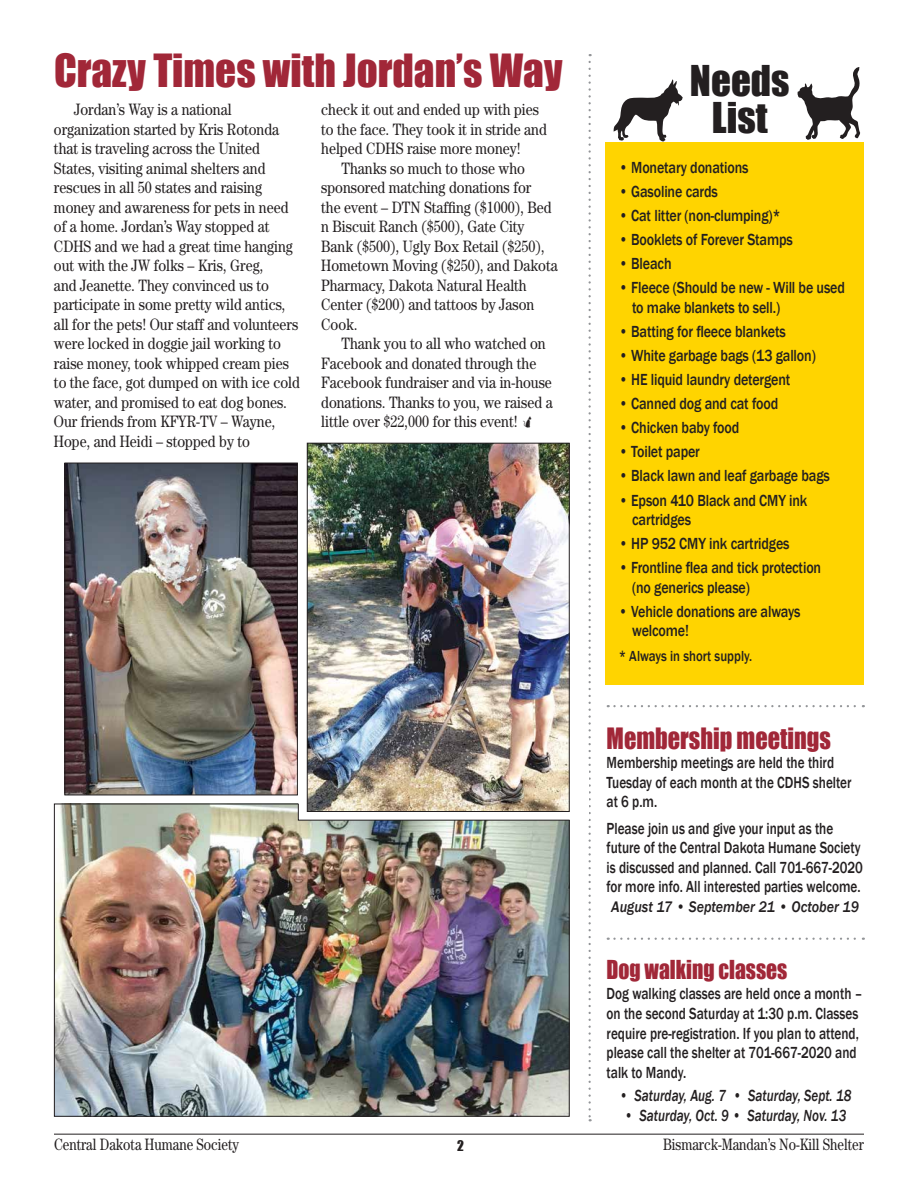
<style>
.page{position:relative;width:918px;height:1188px;background:#fff}
.page>*{position:absolute;margin:0;border:0;box-sizing:border-box;transform-origin:0 0}
.t1{font:42px "Impact";color:#a12738}
.t2{font:39px/37.5px "Impact";color:#231f20;text-align:center}
.t3{font:27px "Impact";color:#a12738;scale:.9 1}
.t4{font:24px "Impact";color:#a12738;scale:.9 1}
.t5{font:16.5px/19.5px "Century Std";color:#231f20;scale:.85 1}
.t6{font:500 16.5px/19.5px "Franklin Gothic";letter-spacing:-.01em;color:#231f20;scale:.85 1}
.t7{font:500 16.5px/19.5px "Franklin Gothic";letter-spacing:-.01em;color:#231f20;scale:.8 1}
.t8{font:italic 500 16.5px "Franklin Gothic";color:#231f20;scale:.8 1}
.t9{font:16.5px "Century Std";color:#231f20;scale:.8 1}
.t10{font:italic 500 15.75px "Franklin Gothic";color:#231f20;scale:.9 1}
.t11{font:500 15px "Franklin Gothic";color:#231f20;scale:.85 1}
.t12{font:13.5px "Impact";color:#231f20}
</style>
<div class="page">
<div style="left:605px;top:142px;width:259px;height:543px;background:#ffd400"></div>
<svg style="left:614px;top:79px;width:69px;height:62px"></svg>
<svg style="left:797px;top:67px;width:63px;height:73px"></svg>
<svg style="left:589px;top:62px;width:2px;height:1059px"></svg>
<svg style="left:608px;top:705px;width:256px;height:2px"></svg>
<svg style="left:608px;top:938px;width:256px;height:2px"></svg>
<img style="left:56px;top:806px;width:512px;height:309px">
<img style="left:309px;top:445px;width:259px;height:358px">
<div style="left:307px;top:443px;width:263px;height:369px;border:1px solid #231f20"></div>
<svg style="left:298px;top:803px;width:272px;height:18px"></svg>
<img style="left:66px;top:465px;width:230px;height:328px">
<div style="left:64px;top:463px;width:234px;height:332px;border:1px solid #231f20"></div>
<hr style="left:54px;top:1134px;width:810px;height:1px;background:#231f20">
<h1 class="t1" style="left:54px;top:38px;width:510px">Crazy Times with Jordan’s Way</h1>
<p class="t5" style="left:321px;top:100px;width:267px">check it out and ended up with pies to the face. They took it in stride and helped CDHS raise more money!</p>
<p class="t5" style="left:321px;top:158px;width:280px;text-indent:20px">Thanks so much to those who sponsored matching donations for<br>the event – DTN Staffing ($1000), Bed n Biscuit Ranch ($500), Gate City<br>Bank ($500), Ugly Box Retail ($250),<br>Hometown Moving ($250), and Dakota<br>Pharmacy, Dakota Natural Health<br>Center ($200) and tattoos by Jason<br>Cook.</p>
<p class="t5" style="left:321px;top:334px;width:274px;text-indent:20px">Thank you to all who watched on Facebook and donated through the Facebook fundraiser and via in-house donations. Thanks to you, we raised a little over $22,000 for this event!</p>
<p class="t5" style="left:54px;top:100px;width:291px;text-indent:20px">Jordan’s Way is a national organization started by Kris Rotonda that is traveling across the United States, visiting animal shelters and rescues in all 50 states and raising money and awareness for pets in need of a home. Jordan’s Way stopped at CDHS and we had a great time hanging out with the JW folks – Kris, Greg,<br>and Jeanette. They convinced us to participate in some pretty wild antics, all for the pets! Our staff and volunteers were locked in doggie jail working to raise money, took whipped cream pies to the face, got dumped on with ice cold water, and promised to eat dog bones.<br>Our friends from KFYR-TV – Wayne, Hope, and Heidi – stopped by to</p>
<h2 class="t2" style="left:690px;top:61px;width:101px">Needs<br>List</h2>
<p class="t6" style="left:619px;top:158px;width:154px">• Monetary donations</p>
<p class="t6" style="left:619px;top:182px;width:118px">• Gasoline cards</p>
<p class="t6" style="left:619px;top:206px;width:192px">• Cat litter (non-clumping)*</p>
<p class="t6" style="left:619px;top:230px;width:206px">• Booklets of Forever Stamps</p>
<p class="t6" style="left:619px;top:254px;width:64px">• Bleach</p>
<p class="t6" style="left:632px;top:278px;width:252px;text-indent:-14px">• Fleece (Should be new - Will be used to make blankets to sell.)</p>
<p class="t6" style="left:619px;top:322px;width:198px">• Batting for fleece blankets</p>
<p class="t6" style="left:619px;top:346px;width:233px">• White garbage bags (13 gallon)</p>
<p class="t6" style="left:619px;top:370px;width:204px">• HE liquid laundry detergent</p>
<p class="t6" style="left:619px;top:394px;width:189px">• Canned dog and cat food</p>
<p class="t6" style="left:619px;top:418px;width:144px">• Chicken baby food</p>
<p class="t6" style="left:619px;top:442px;width:97px">• Toilet paper</p>
<p class="t6" style="left:619px;top:466px;width:250px">• Black lawn and leaf garbage bags</p>
<p class="t6" style="left:632px;top:491px;width:208px;text-indent:-14px">• Epson 410 Black and CMY ink cartridges</p>
<p class="t6" style="left:619px;top:534px;width:203px">• HP 952 CMY ink cartridges</p>
<p class="t6" style="left:632px;top:558px;width:224px;text-indent:-14px">• Frontline flea and tick protection (no generics please)</p>
<p class="t6" style="left:632px;top:602px;width:199px;text-indent:-14px">• Vehicle donations are always welcome!</p>
<p class="t11" style="left:619px;top:647px;width:159px">* Always in short supply.</p>
<h3 class="t3" style="left:607px;top:717px;width:251px">Membership meetings</h3>
<p class="t7" style="left:607px;top:753px;width:308px">Membership meetings are held the third<br>Tuesday of each month at the CDHS shelter at 6 p.m.</p>
<p class="t7" style="left:607px;top:819px;width:322px">Please join us and give your input as the future of the Central Dakota Humane Society is discussed and planned. Call 701-667-2020 for more info. All interested parties welcome.</p>
<p class="t10" style="left:611px;top:897px;width:277px">August 17 • September 21 • October 19</p>
<h3 class="t4" style="left:607px;top:951px;width:202px">Dog walking classes</h3>
<p class="t7" style="left:607px;top:984px;width:321px">Dog walking classes are held once a month – on the second Saturday at 1:30 p.m. Classes require pre-registration. If you plan to attend, please call the shelter at 701-667-2020 and talk to Mandy.</p>
<p class="t8" style="left:619px;top:1085px;width:292px">• Saturday, Aug. 7 • Saturday, Sept. 18</p>
<p class="t8" style="left:624px;top:1105px;width:279px">• Saturday, Oct. 9 • Saturday, Nov. 13</p>
<p class="t9" style="left:54px;top:1135px;width:233px">Central Dakota Humane Society</p>
<p class="t12" style="left:457px;top:1136px;width:8px">2</p>
<p class="t9" style="left:663px;top:1135px;width:253px">Bismarck-Mandan’s No-Kill Shelter</p>
</div>
